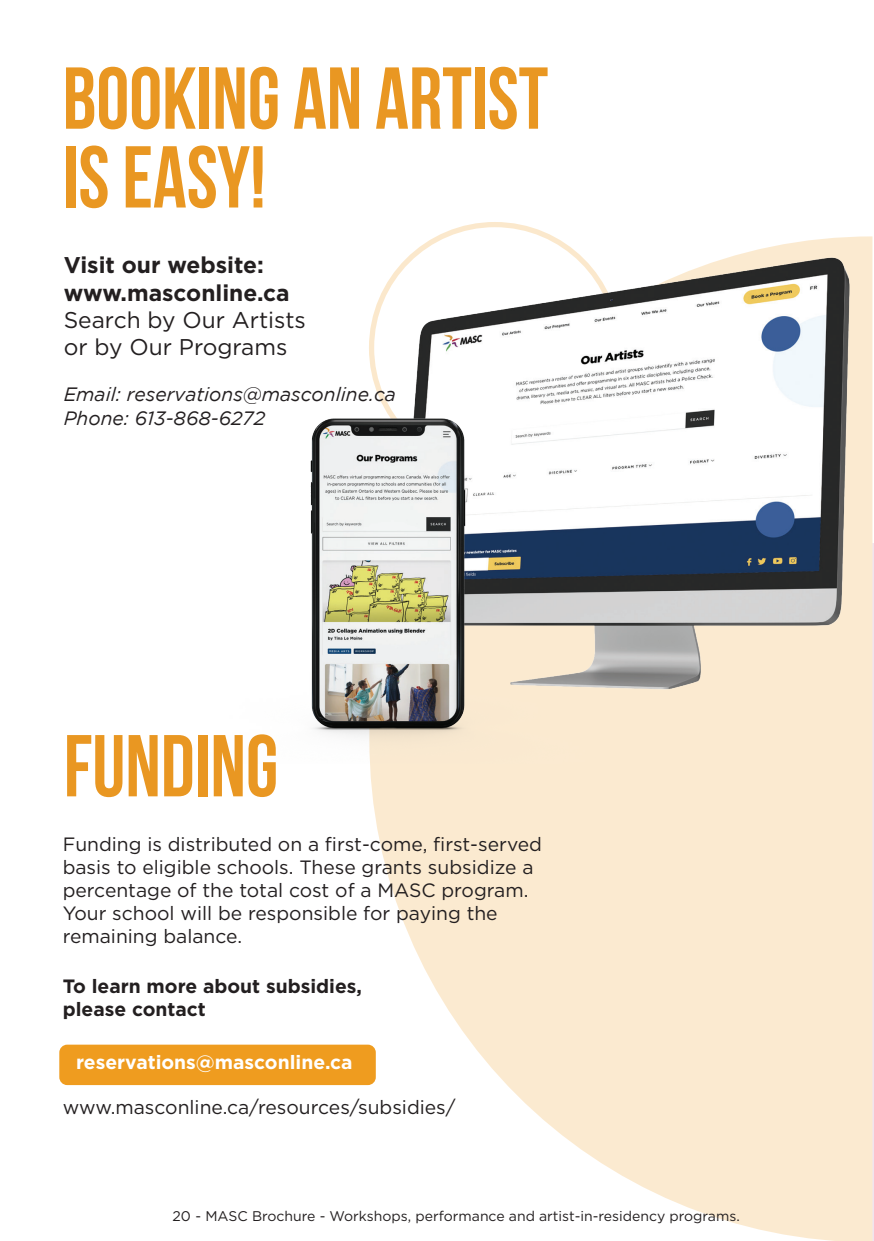
<style>
.page{position:relative;width:874px;height:1241px;background:#fff}
.page>*{position:absolute;margin:0;border:0;box-sizing:border-box;transform-origin:0 0}
.t1{font:700 87.5px/78.8px "Bebas Neue";color:#e99722;scale:.95 1}
.t2{font:700 22.75px/27.3px "Gotham";color:#231f20}
.t3{font:22.75px/27.3px "Gotham";color:#231f20}
.t4{font:19.25px/23.1px "Gotham";color:#231f20}
.t5{font:italic 19.25px/23.1px "Gotham";color:#231f20}
.t6{font:700 19.25px/23.1px "Gotham";color:#231f20}
.t7{font:700 19.25px "Gotham";color:#fff}
.t8{font:14px "Gotham";color:#231f20}
</style>
<div class="page">
<svg style="left:369px;top:236px;width:503px;height:1004px;fill:#fbead0"></svg>
<svg style="left:872px;top:730px;width:1px;height:510px"></svg>
<img style="left:369px;top:252px;width:504px;height:478px">
<img style="left:310px;top:386px;width:364px;height:377px">
<div style="left:59px;top:1044px;width:316px;height:40px;background:#ef9c1f;border-radius:8px"></div>
<h1 class="t1" style="left:63px;top:58px;width:512px">BOOKING AN ARTIST<br>IS EASY!</h1>
<p class="t2" style="left:64px;top:251px;width:227px">Visit our website: www.masconline.ca</p>
<p class="t3" style="left:64px;top:305px;width:243px">Search by Our Artists or by Our Programs</p>
<p class="t5" style="left:64px;top:383px;width:333px">Email: reservations@masconline.ca<br>Phone: 613-868-6272</p>
<h1 class="t1" style="left:64px;top:725px;width:227px">FUNDING</h1>
<p class="t4" style="left:63px;top:831px;width:480px">Funding is distributed on a first-come, first-served basis to eligible schools. These grants subsidize a percentage of the total cost of a MASC program.<br>Your school will be responsible for paying the remaining balance.</p>
<p class="t6" style="left:63px;top:974px;width:301px">To learn more about subsidies, please contact</p>
<p class="t7" style="left:76px;top:1048px;width:278px">reservations@masconline.ca</p>
<p class="t4" style="left:63px;top:1095px;width:394px">www.masconline.ca/resources/subsidies/</p>
<p class="t8" style="left:172px;top:1206px;width:568px">20 - MASC Brochure - Workshops, performance and artist-in-residency programs.</p>
</div>
